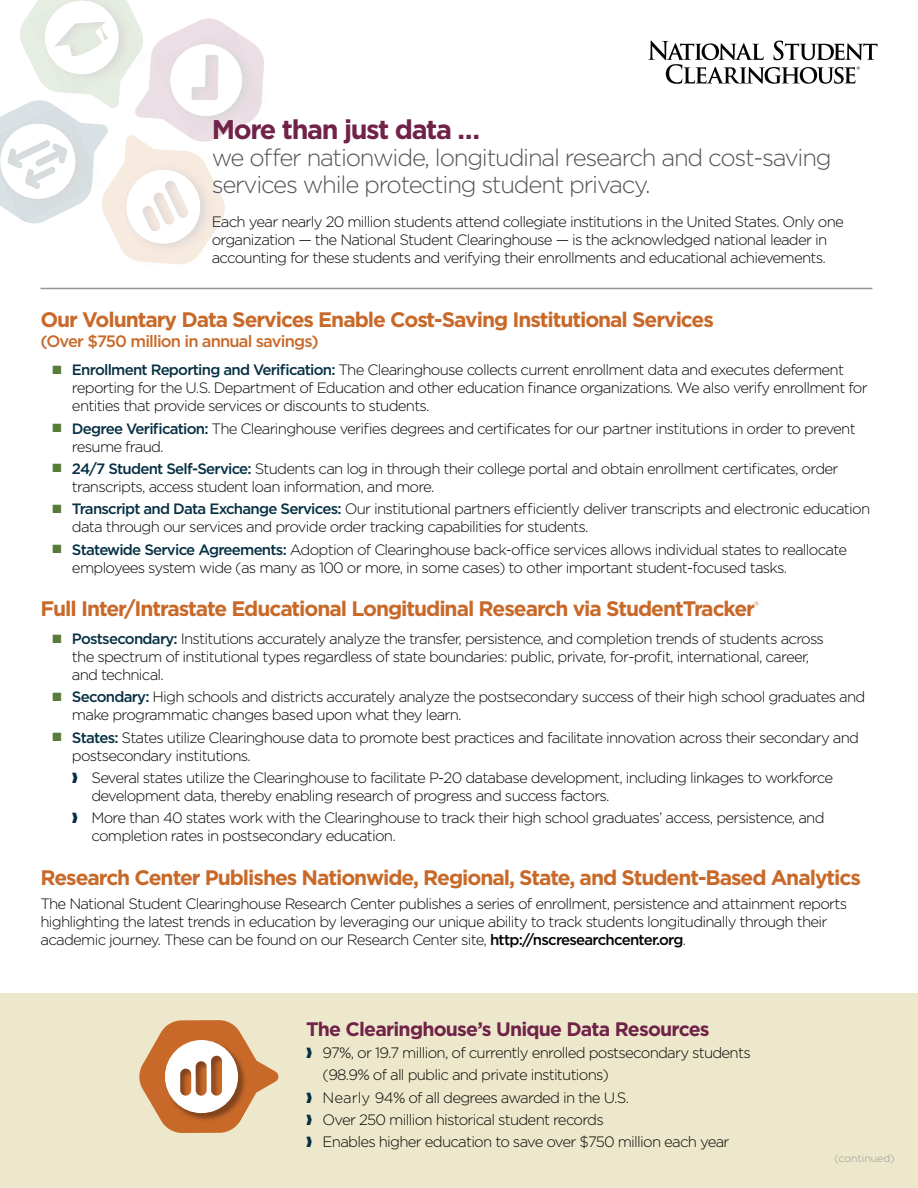
<style>
.page{position:relative;width:918px;height:1188px;background:#fff}
.page>*{position:absolute;margin:0;border:0;box-sizing:border-box;transform-origin:0 0}
.t1{font:700 27px "Gotham";letter-spacing:-.05em;color:#702248}
.t2{font:300 24px/27px "Gotham";letter-spacing:-.05em;color:#555454}
.t3{font:900 22.2px "Gotham";color:#414042}
.t4{font:700 21px "Gotham";letter-spacing:-.05em;color:#c86929}
.t5{font:700 19.5px "Gotham";letter-spacing:-.04em;color:#702248}
.t6{font:500 16.5px "Gotham";letter-spacing:-.05em;color:#c86929}
.t7{font:300 15px/18px "Gotham";letter-spacing:-.05em;color:#040503}
.t8{font:300 10.5px "Gotham";color:#939698}
.s1{color:#577c39}
.s2{font-weight:500;color:#063043}
.s3{color:#063043}
.s4{font-weight:500}
</style>
<div class="page">
<svg style="left:648px;top:40px;width:230px;height:44px"></svg>
<svg style="left:0;top:0;width:264px;height:264px"></svg>
<div style="left:0;top:994px;width:918px;height:194px;background:#ede8cb"></div>
<hr style="left:40px;top:288px;width:832px;height:1px;background:#939698">
<svg style="left:139px;top:1020px;width:140px;height:113px"></svg>
<h1 class="t1" style="left:212px;top:111px;width:270px">More than just data …</h1>
<h2 class="t2" style="left:212px;top:143px;width:622px">we offer nationwide, longitudinal research and cost-saving services while protecting student privacy.</h2>
<p class="t7" style="left:212px;top:213px;width:634px">Each year nearly 20 million students attend collegiate institutions in the United States. Only one organization — the National Student Clearinghouse — is the acknowledged national leader in accounting for these students and verifying their enrollments and educational achievements.</p>
<h3 class="t4" style="left:40px;top:306px;width:675px">Our Voluntary Data Services Enable Cost-Saving Institutional Services</h3>
<p class="t6" style="left:40px;top:330px;width:280px">(Over $750 million in annual savings)</p>
<p class="t7" style="left:72px;top:361px;width:797px;text-indent:-19px"><span class="s1">■</span> <span class="s2">Enrollment Reporting and Verification:</span> The Clearinghouse collects current enrollment data and executes deferment reporting for the U.S. Department of Education and other education finance organizations. We also verify enrollment for entities that provide services or discounts to students.</p>
<p class="t7" style="left:72px;top:419px;width:785px;text-indent:-19px"><span class="s1">■</span> <span class="s2">Degree Verification:</span> The Clearinghouse verifies degrees and certificates for our partner institutions in order to prevent resume fraud.</p>
<p class="t7" style="left:72px;top:459px;width:768px;text-indent:-19px"><span class="s1">■</span> <span class="s2">24/7 Student Self-Service:</span> Students can log in through their college portal and obtain enrollment certificates, order transcripts, access student loan information, and more.</p>
<p class="t7" style="left:72px;top:500px;width:800px;text-indent:-19px"><span class="s1">■</span> <span class="s2">Transcript and Data Exchange Services:</span> Our institutional partners efficiently deliver transcripts and electronic education data through our services and provide order tracking capabilities for students.</p>
<p class="t7" style="left:72px;top:540px;width:777px;text-indent:-19px"><span class="s1">■</span> <span class="s2">Statewide Service Agreements:</span> Adoption of Clearinghouse back-office services allows individual states to reallocate employees system wide (as many as 100 or more, in some cases) to other important student-focused tasks.</p>
<h3 class="t4" style="left:40px;top:594px;width:720px">Full Inter/Intrastate Educational Longitudinal Research via StudentTracker<sup>®</sup></h3>
<p class="t7" style="left:72px;top:629px;width:754px;text-indent:-20px"><span class="s1">■</span> <span class="s2">Postsecondary:</span> Institutions accurately analyze the transfer, persistence, and completion trends of students across the spectrum of institutional types regardless of state boundaries: public, private, for-profit, international, career, and technical.</p>
<p class="t7" style="left:72px;top:688px;width:795px;text-indent:-19px"><span class="s1">■</span> <span class="s2">Secondary:</span> High schools and districts accurately analyze the postsecondary success of their high school graduates and make programmatic changes based upon what they learn.</p>
<p class="t7" style="left:72px;top:728px;width:789px;text-indent:-19px"><span class="s1">■</span> <span class="s2">States:</span> States utilize Clearinghouse data to promote best practices and facilitate innovation across their secondary and postsecondary institutions.</p>
<p class="t7" style="left:91px;top:768px;width:743px;text-indent:-20px"><span class="s3">❱</span> Several states utilize the Clearinghouse to facilitate P-20 database development, including linkages to workforce development data, thereby enabling research of progress and success factors.</p>
<p class="t7" style="left:91px;top:809px;width:735px;text-indent:-20px"><span class="s3">❱</span> More than 40 states work with the Clearinghouse to track their high school graduates’ access, persistence, and completion rates in postsecondary education.</p>
<h3 class="t4" style="left:40px;top:863px;width:822px">Research Center Publishes Nationwide, Regional, State, and Student-Based Analytics</h3>
<p class="t7" style="left:40px;top:894px;width:808px">The National Student Clearinghouse Research Center publishes a series of enrollment, persistence and attainment reports highlighting the latest trends in education by leveraging our unique ability to track students longitudinally through their academic journey. These can be found on our Research Center site, <span class="s4">http://nscresearchcenter.org</span>.</p>
<h3 class="t5" style="left:306px;top:1016px;width:405px">The Clearinghouse’s Unique Data Resources</h3>
<p class="t7" style="left:306px;top:1043px;width:446px"><span class="s3">❱</span> 97%, or 19.7 million, of currently enrolled postsecondary students</p>
<p class="t7" style="left:323px;top:1066px;width:288px">(98.9% of all public and private institutions)</p>
<p class="t7" style="left:306px;top:1088px;width:325px"><span class="s3">❱</span> Nearly 94% of all degrees awarded in the U.S.</p>
<p class="t7" style="left:306px;top:1110px;width:299px"><span class="s3">❱</span> Over 250 million historical student records</p>
<p class="t7" style="left:306px;top:1133px;width:425px"><span class="s3">❱</span> Enables higher education to save over $750 million each year</p>
<h3 class="t3" style="left:295px;top:1063px;width:226px">RESEARCH services</h3>
<p class="t8" style="left:834px;top:1152px;width:62px">(continued)</p>
</div>
